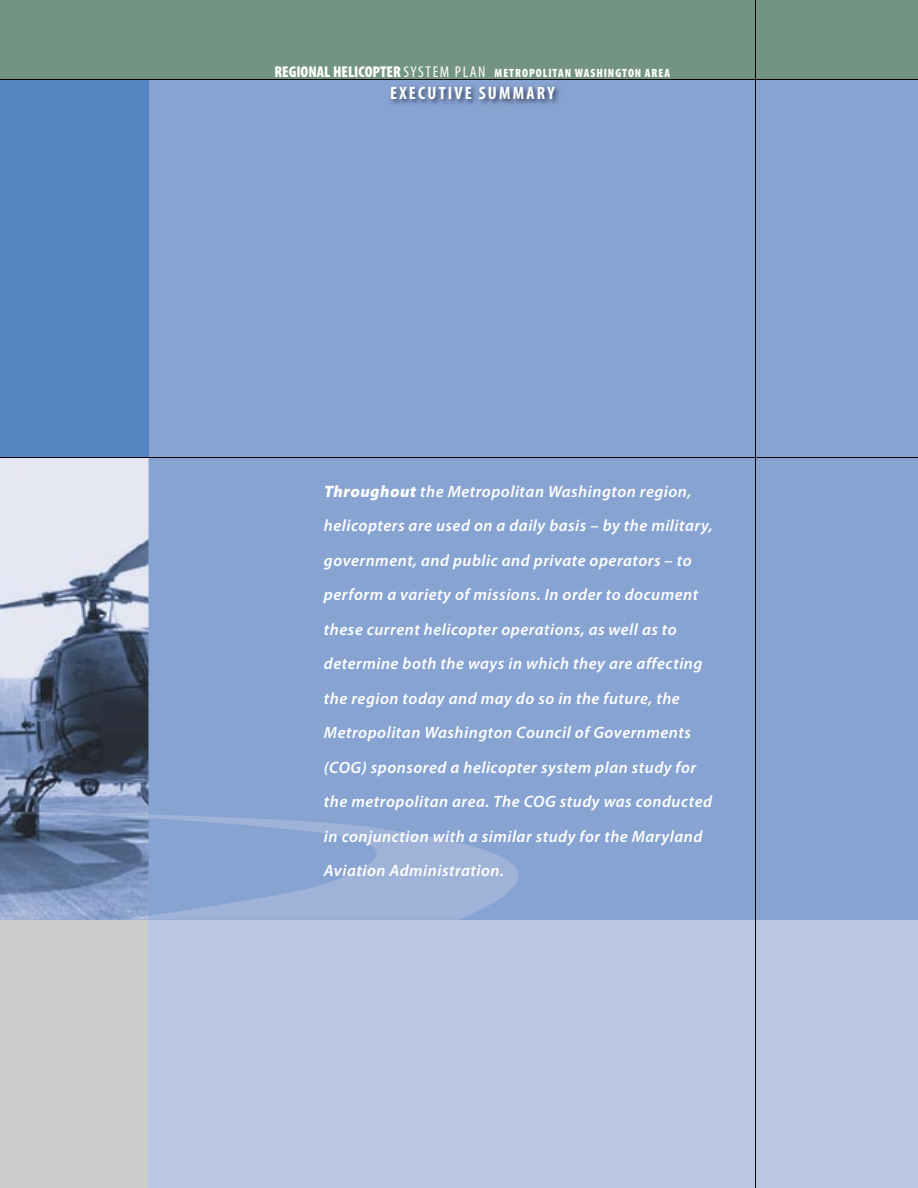
<style>
.page{position:relative;width:918px;height:1188px;background:#fff}
.page>*{position:absolute;margin:0;border:0;box-sizing:border-box;transform-origin:0 0}
.t1{font:700 condensed 18px "Myriad Pro";letter-spacing:.12em;color:#fff}
.t2{font:italic 600 16.5px/34.5px "Myriad Pro";letter-spacing:.03em;color:#fff}
.t3{font:900 condensed 12px "Myriad Pro";letter-spacing:.08em;color:#fff}
.s1{font-size:15.75px}
.s2{font-weight:400;font-size:15.75px}
.s3{font-weight:900}
</style>
<div class="page">
<div style="left:0;top:914px;width:918px;height:274px;background:#bac7e2"></div>
<div style="left:0;top:911px;width:148px;height:277px;background:#cdcdcd"></div>
<div style="left:0;top:0;width:918px;height:920px;background:#87a3d1"></div>
<div style="left:0;top:75px;width:149px;height:384px;background:#5584c0"></div>
<div style="left:0;top:0;width:918px;height:80px;background:#739482"></div>
<img style="left:390px;top:85px;width:169px;height:20px">
<img style="left:0;top:460px;width:148px;height:352px">
<img style="left:0;top:459px;width:148px;height:1px">
<svg style="left:148px;top:815px;width:371px;height:105px"></svg>
<img style="left:0;top:812px;width:148px;height:108px">
<hr style="left:755px;top:0;width:1px;height:1188px;background:#000">
<hr style="left:0;top:458px;width:918px;height:1px;background:#000">
<hr style="left:0;top:79px;width:918px;height:1px;background:#000">
<p class="t3" style="left:274px;top:66px;width:397px"><span class="s1">REGIONAL HELICOPTER</span> <span class="s2">SYSTEM PLAN</span> METROPOLITAN WASHINGTON AREA</p>
<p class="t1" style="left:390px;top:83px;width:166px">EXECUTIVE SUMMARY</p>
<p class="t2" style="left:324px;top:474px;width:390px"><span class="s3">Throughout</span> the Metropolitan Washington region, helicopters are used on a daily basis – by the military, government, and public and private operators – to perform a variety of missions. In order to document these current helicopter operations, as well as to determine both the ways in which they are affecting the region today and may do so in the future, the Metropolitan Washington Council of Governments (COG) sponsored a helicopter system plan study for the metropolitan area. The COG study was conducted in conjunction with a similar study for the Maryland Aviation Administration.</p>
</div>
